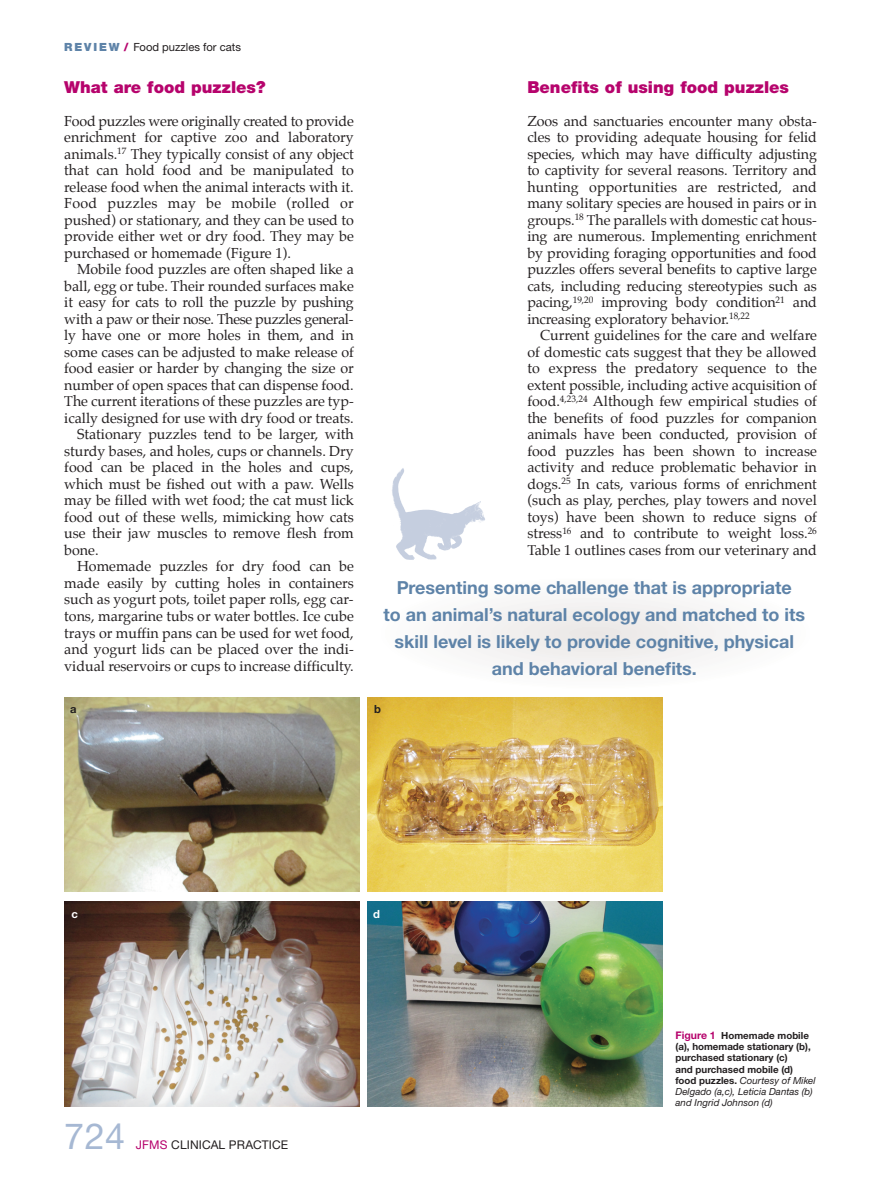
<style>
.page{position:relative;width:893px;height:1191px;background:#fff}
.page>*{position:absolute;margin:0;border:0;box-sizing:border-box;transform-origin:0 0}
.t1{font:36px "Helvetica Neue CE";color:#a6b8d3}
.t2{font:700 18px/27px "Helvetica Neue CE";color:#5e83a8;text-align:center}
.t3{font:900 16.5px "Helvetica Neue CE";color:#b6036c}
.t4{font:14.25px/16.5px "Palatino";color:#231f20;text-align:justify}
.t5{font:14.25px "Palatino";letter-spacing:-.025em;color:#231f20}
.t6{font:12px "Helvetica Neue CE";letter-spacing:.01em;color:#231f20}
.t7{font:11.25px "Helvetica Neue CE";color:#231f20}
.t8{font:700 11.25px "Helvetica Neue CE";color:#231f20}
.t9{font:700 11.25px "Helvetica Neue CE";color:#fff}
.t10{font:700 9.75px/11.2px "Helvetica Neue CE";color:#231f20}
.s1{font-weight:900;color:#5e83a8}
.s2{font-weight:900;color:#b6036c}
.s3{color:#b6036c}
.s4{font-size:10.5px;color:#b6036c}
.s5{font-weight:400;font-style:italic}
</style>
<div class="page">
<div style="left:374px;top:576px;width:442px;height:113px;background:#f8f7f7;border-radius:50%"></div>
<img style="left:392px;top:468px;width:93px;height:92px">
<img style="left:64px;top:697px;width:296px;height:194px">
<img style="left:367px;top:697px;width:296px;height:194px">
<img style="left:64px;top:901px;width:296px;height:205px">
<img style="left:367px;top:901px;width:296px;height:205px">
<p class="t7" style="left:64px;top:43px;width:178px"><span class="s1">R E V I E W</span> <span class="s2">/</span> Food puzzles for cats</p>
<p class="t3" style="left:64px;top:81px;width:203px">What are food puzzles?</p>
<p class="t4" style="left:64px;top:113px;width:291px">Food puzzles were originally created to provide enrichment for captive zoo and laboratory animals.<sup>17</sup> They typically consist of any object that can hold food and be manipulated to release food when the animal interacts with it.<br>Food puzzles may be mobile (rolled or pushed) or stationary, and they can be used to provide either wet or dry food. They may be purchased or homemade (Figure 1).</p>
<p class="t4" style="left:77px;top:262px;width:278px">Mobile food puzzles are often shaped like a</p>
<p class="t4" style="left:64px;top:278px;width:291px">ball, egg or tube. Their rounded surfaces make</p>
<p class="t4" style="left:64px;top:295px;width:291px">it easy for cats to roll the puzzle by pushing</p>
<p class="t5" style="left:64px;top:312px;width:291px">with a paw or their nose. These puzzles general-</p>
<p class="t4" style="left:64px;top:328px;width:291px">ly have one or more holes in them, and in</p>
<p class="t4" style="left:64px;top:344px;width:291px">some cases can be adjusted to make release of</p>
<p class="t4" style="left:64px;top:361px;width:291px">food easier or harder by changing the size or</p>
<p class="t4" style="left:64px;top:377px;width:291px">number of open spaces that can dispense food.</p>
<p class="t4" style="left:64px;top:394px;width:291px">The current iterations of these puzzles are typ-</p>
<p class="t4" style="left:64px;top:410px;width:291px">ically designed for use with dry food or treats.</p>
<p class="t4" style="left:77px;top:427px;width:278px">Stationary puzzles tend to be larger, with</p>
<p class="t4" style="left:64px;top:443px;width:291px">sturdy bases, and holes, cups or channels. dry</p>
<p class="t4" style="left:64px;top:460px;width:291px">food can be placed in the holes and cups,</p>
<p class="t4" style="left:64px;top:476px;width:291px">which must be fished out with a paw. Wells</p>
<p class="t4" style="left:64px;top:493px;width:291px">may be filled with wet food; the cat must lick</p>
<p class="t4" style="left:64px;top:509px;width:291px">food out of these wells, mimicking how cats</p>
<p class="t4" style="left:64px;top:526px;width:291px">use their jaw muscles to remove flesh from</p>
<p class="t4" style="left:64px;top:542px;width:36px">bone.</p>
<p class="t4" style="left:77px;top:559px;width:278px">Homemade puzzles for dry food can be</p>
<p class="t4" style="left:64px;top:575px;width:291px">made easily by cutting holes in containers</p>
<p class="t4" style="left:64px;top:592px;width:291px">such as yogurt pots, toilet paper rolls, egg car-</p>
<p class="t4" style="left:64px;top:608px;width:291px">tons, margarine tubs or water bottles. Ice cube</p>
<p class="t4" style="left:64px;top:625px;width:291px">trays or muffin pans can be used for wet food,</p>
<p class="t4" style="left:64px;top:641px;width:291px">and yogurt lids can be placed over the indi-</p>
<p class="t4" style="left:64px;top:658px;width:291px">vidual reservoirs or cups to increase difficulty.</p>
<p class="t3" style="left:527px;top:81px;width:263px">Benefits of using food puzzles</p>
<p class="t4" style="left:527px;top:113px;width:291px">Zoos and sanctuaries encounter many obsta&shy;cles to providing adequate housing for felid species, which may have difficulty adjusting to captivity for several reasons. Territory and hunting opportunities are restricted, and many solitary species are housed in pairs or in groups.<sup>18</sup> The parallels with domestic cat hous&shy;ing are numerous. Implementing enrichment by providing foraging opportunities and food puzzles offers several benefits to captive large cats, including reducing stereotypies such as pacing,<sup>19,20</sup> improving body condition<sup>21</sup> and increasing exploratory behavior.<sup>18,22</sup></p>
<p class="t4" style="left:527px;top:328px;width:291px;text-indent:13px">Current guidelines for the care and welfare of domestic cats suggest that they be allowed to express the predatory sequence to the extent possible, including active acquisition of food.<sup>4,23,24</sup> Although few empirical studies of the benefits of food puzzles for companion animals have been conducted, provision of food puzzles has been shown to increase activity and reduce problematic behavior in dogs.<sup>25</sup> In cats, various forms of enrichment (such as play, perches, play towers and novel toys) have been shown to reduce signs of stress<sup>16</sup> and to contribute to weight loss.<sup>26<br></sup>Table 1 outlines cases from our veterinary and</p>
<p class="t2" style="left:383px;top:575px;width:423px">Presenting some challenge that is appropriate<br>to an animal’s natural ecology and matched to its skill level is likely to provide cognitive, physical and behavioral benefits.</p>
<p class="t8" style="left:70px;top:705px;width:8px">a</p>
<p class="t8" style="left:374px;top:705px;width:8px">b</p>
<p class="t9" style="left:72px;top:909px;width:8px">c</p>
<p class="t9" style="left:373px;top:909px;width:8px">d</p>
<h1 class="t1" style="left:64px;top:1122px;width:62px">724</h1>
<p class="t6" style="left:136px;top:1139px;width:154px"><span class="s3">JFMS</span> CLINICAL PRACTICE</p>
<p class="t10" style="left:675px;top:1030px;width:142px"><span class="s4">Figure 1</span> Homemade mobile (a), homemade stationary (b), purchased stationary (c)<br>and purchased mobile (d) food puzzles. <span class="s5">Courtesy of Mikel<br>Delgado (a,c), Leticia Dantas (b) and Ingrid Johnson (d)</span></p>
</div>
